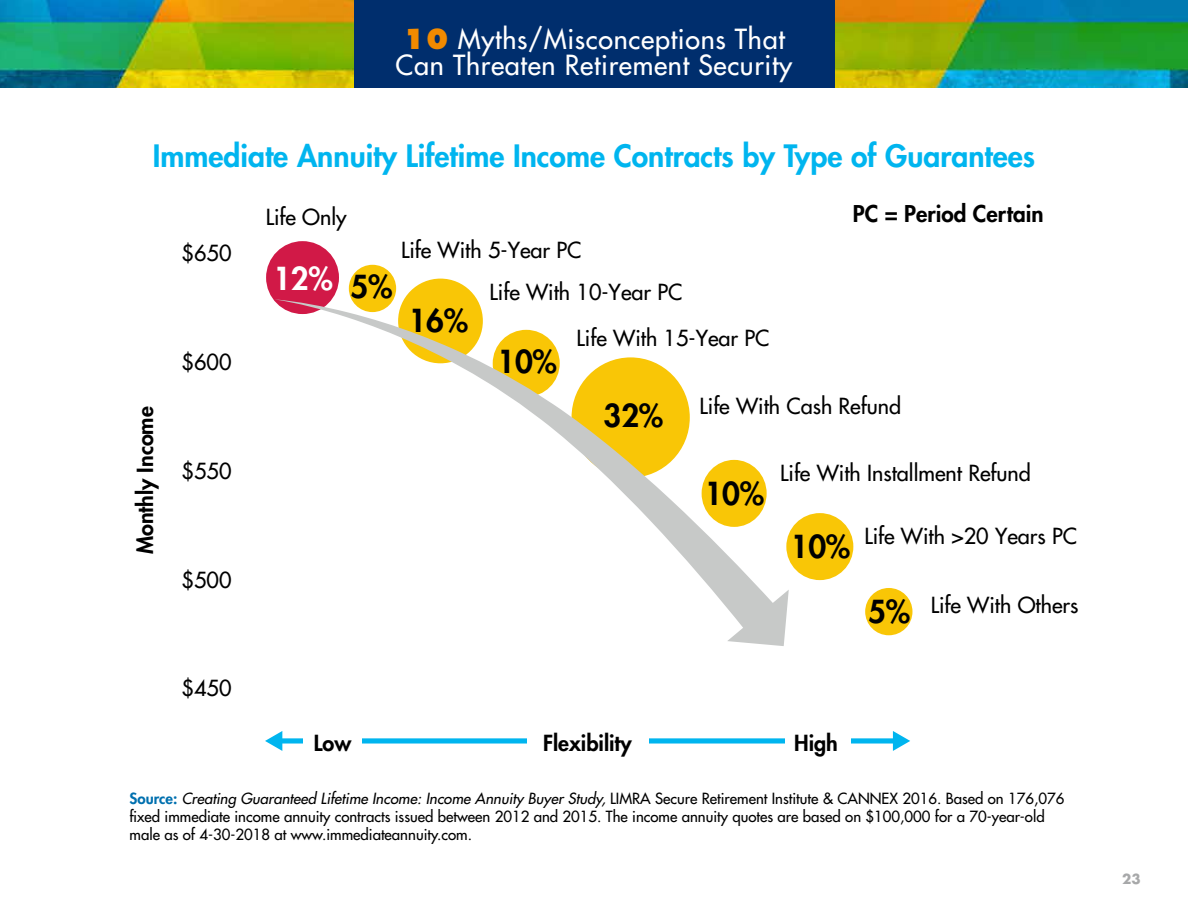
<style>
.page{position:relative;width:1188px;height:918px;background:#fff}
.page>*{position:absolute;margin:0;border:0;box-sizing:border-box;transform-origin:0 0}
.t1{font:800 30.9px "Futura Std";color:#000}
.t2{font:800 30.9px "Futura Std";color:#fff}
.t3{font:800 30px "Futura Std";color:#00b5ef}
.t4{font:500 27px/25.5px "Futura Std";letter-spacing:.025em;color:#fff}
.t5{font:800 22.5px "Futura Std";color:#000}
.t6{font:500 21.6px/41.8px "Futura Std";color:#000}
.t7{font:800 21.6px "Futura Std";color:#000}
.t8{font:500 15px/18px "Futura Std";color:#000}
.t9{font:700 13.5px "Futura Std";color:#a7a8a9}
.s1{font-weight:800;color:#f18a00}
.s2{color:#000}
.s3{font-weight:800;color:#0070af}
.s4{font-style:italic}
</style>
<div class="page">
<div style="left:266px;top:241px;width:73px;height:73px;background:#d11947;border-radius:50%"></div>
<div style="left:349px;top:265px;width:47px;height:47px;background:#f9c606;border-radius:50%"></div>
<div style="left:398px;top:279px;width:85px;height:84px;background:#f9c606;border-radius:50%"></div>
<div style="left:786px;top:513px;width:67px;height:67px;background:#f9c606;border-radius:50%"></div>
<div style="left:865px;top:588px;width:47px;height:47px;background:#f9c606;border-radius:50%"></div>
<svg style="left:274px;top:299px;width:493px;height:309px"></svg>
<svg style="left:727px;top:590px;width:62px;height:56px"></svg>
<div style="left:279px;top:738px;width:617px;height:6px;background:#00b5ef"></div>
<svg style="left:265px;top:731px;width:17px;height:20px"></svg>
<svg style="left:893px;top:731px;width:17px;height:20px"></svg>
<div style="left:304px;top:726px;width:58px;height:31px;background:#fff"></div>
<div style="left:785px;top:726px;width:65px;height:34px;background:#fff"></div>
<div style="left:527px;top:726px;width:121px;height:36px;background:#fff"></div>
<img style="left:0;top:0;width:1188px;height:87px">
<div style="left:354px;top:0;width:480px;height:87px;background:#002e6d"></div>
<h3 class="t4" style="left:396px;top:27px;width:398px"><span class="s1">10</span> Myths/Misconceptions That<br>Can Threaten Retirement Security</h3>
<h2 class="t3" style="left:153px;top:136px;width:884px">Immediate Annuity Lifetime Income Contracts by Type of Guarantees</h2>
<h3 class="t6" style="left:182px;top:232px;width:51px">$650</h3>
<h3 class="t7" style="left:132px;top:554px;width:150px;rotate:-90deg">Monthly Income</h3>
<h3 class="t6" style="left:182px;top:341px;width:51px">$600</h3>
<h3 class="t6" style="left:182px;top:450px;width:51px">$550</h3>
<h3 class="t6" style="left:182px;top:559px;width:51px">$500</h3>
<h3 class="t6" style="left:182px;top:668px;width:51px">$450</h3>
<h3 class="t6" style="left:266px;top:197px;width:82px">Life Only</h3>
<h1 class="t2" style="left:273px;top:259px;width:121px">12% <span class="s2">5%</span></h1>
<h3 class="t6" style="left:490px;top:229px;width:194px;text-indent:-88px">Life With 5-Year PC<br>Life With 10-Year PC</h3>
<h3 class="t6" style="left:577px;top:317px;width:194px">Life With 15-Year PC</h3>
<h1 class="t1" style="left:408px;top:301px;width:61px">16%</h1>
<h1 class="t1" style="left:497px;top:342px;width:61px">10%</h1>
<h3 class="t5" style="left:853px;top:199px;width:192px">PC = Period Certain</h3>
<h1 class="t1" style="left:604px;top:396px;width:61px">32%</h1>
<h3 class="t6" style="left:700px;top:385px;width:203px">Life With Cash Refund</h3>
<h1 class="t1" style="left:704px;top:474px;width:61px">10%</h1>
<h3 class="t6" style="left:780px;top:452px;width:252px">Life With Installment Refund</h3>
<h1 class="t1" style="left:791px;top:527px;width:61px">10%</h1>
<h3 class="t6" style="left:864px;top:515px;width:214px">Life With &gt;20 Years PC</h3>
<h1 class="t1" style="left:868px;top:592px;width:43px">5%</h1>
<h3 class="t6" style="left:931px;top:584px;width:149px">Life With Others</h3>
<h3 class="t7" style="left:314px;top:729px;width:39px">Low</h3>
<h3 class="t7" style="left:794px;top:729px;width:45px">High</h3>
<h3 class="t7" style="left:543px;top:729px;width:90px">Flexibility</h3>
<p class="t8" style="left:130px;top:790px;width:936px"><span class="s3">Source:</span> <span class="s4">Creating Guaranteed Lifetime Income: Income Annuity Buyer Study,</span> LIMRA Secure Retirement Institute &amp; CANNEX 2016. Based on 176,076 fixed immediate income annuity contracts issued between 2012 and 2015. The income annuity quotes are based on $100,000 for a 70-year-old male as of 4-30-2018 at www.immediateannuity.com.</p>
<p class="t9" style="left:1122px;top:870px;width:20px">23</p>
</div>
